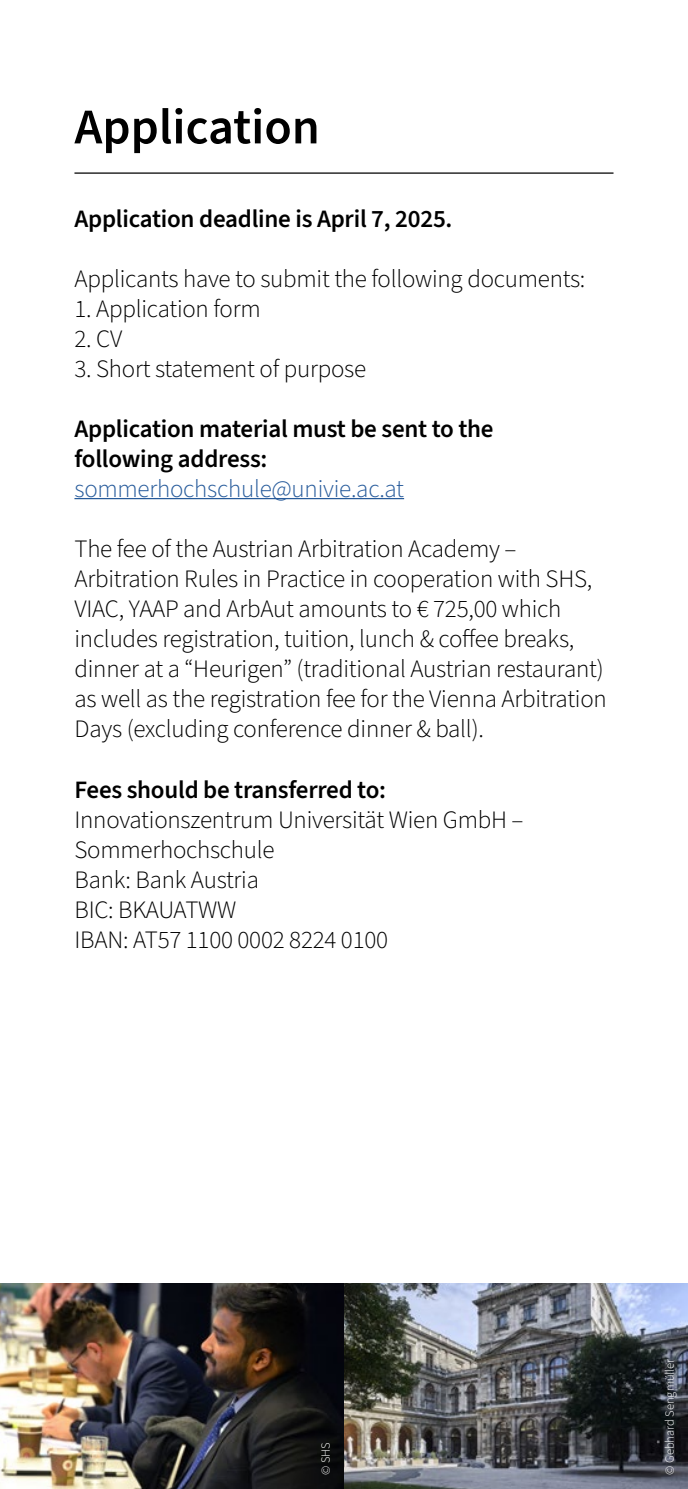
<style>
.page{position:relative;width:688px;height:1489px;background:#fff}
.page>*{position:absolute;margin:0;border:0;box-sizing:border-box;transform-origin:0 0}
.t1{font:600 50px "Source Sans 3";color:#000}
.t2{font:300 25px/30px "Source Sans 3";letter-spacing:-.01em;color:#000}
.t3{font:600 25px/30px "Source Sans 3";letter-spacing:-.01em;color:#000}
.t4{font:300 25px "Source Sans 3";letter-spacing:-.01em;color:#275b9b}
.t5{font:300 12.5px "Source Sans 3";color:#fff}
</style>
<div class="page">
<img style="left:0;top:1283px;width:687px;height:205px">
<hr style="left:74px;top:172px;width:539px;height:2px;background:#000">
<hr style="left:74px;top:498px;width:330px;height:1px;background:#275b9b">
<h1 class="t1" style="left:74px;top:95px;width:247px">Application</h1>
<p class="t3" style="left:74px;top:204px;width:379px">Application deadline is April 7, 2025.</p>
<p class="t2" style="left:74px;top:264px;width:512px">Applicants have to submit the following documents:</p>
<p class="t2" style="left:74px;top:294px;width:188px">1. Application form</p>
<p class="t2" style="left:74px;top:324px;width:49px">2. CV</p>
<p class="t2" style="left:74px;top:354px;width:293px">3. Short statement of purpose</p>
<p class="t3" style="left:74px;top:414px;width:420px">Application material must be sent to the following address:</p>
<p class="t4" style="left:74px;top:474px;width:331px">sommerhochschule@univie.ac.at</p>
<p class="t2" style="left:74px;top:534px;width:533px">The fee of the Austrian Arbitration Academy – Arbitration Rules in Practice in cooperation with SHS, VIAC, YAAP and ArbAut amounts to € 725,00 which includes registration, tuition, lunch &amp; coffee breaks, dinner at a “Heurigen” (traditional Austrian restaurant) as well as the registration fee for the Vienna Arbitration Days (excluding conference dinner &amp; ball).</p>
<p class="t3" style="left:74px;top:774px;width:313px">Fees should be transferred to:</p>
<p class="t2" style="left:74px;top:804px;width:450px">Innovationszentrum Universität Wien GmbH –<br>Sommerhochschule<br>Bank: Bank Austria<br>BIC: BKAUATWW<br>IBAN: AT57 1100 0002 8224 0100</p>
<p class="t5" style="left:318px;top:1474px;width:34px;rotate:-90deg">© SHS</p>
<p class="t5" style="left:661px;top:1474px;width:118px;rotate:-90deg">© Gebhard Sengmüller</p>
</div>
